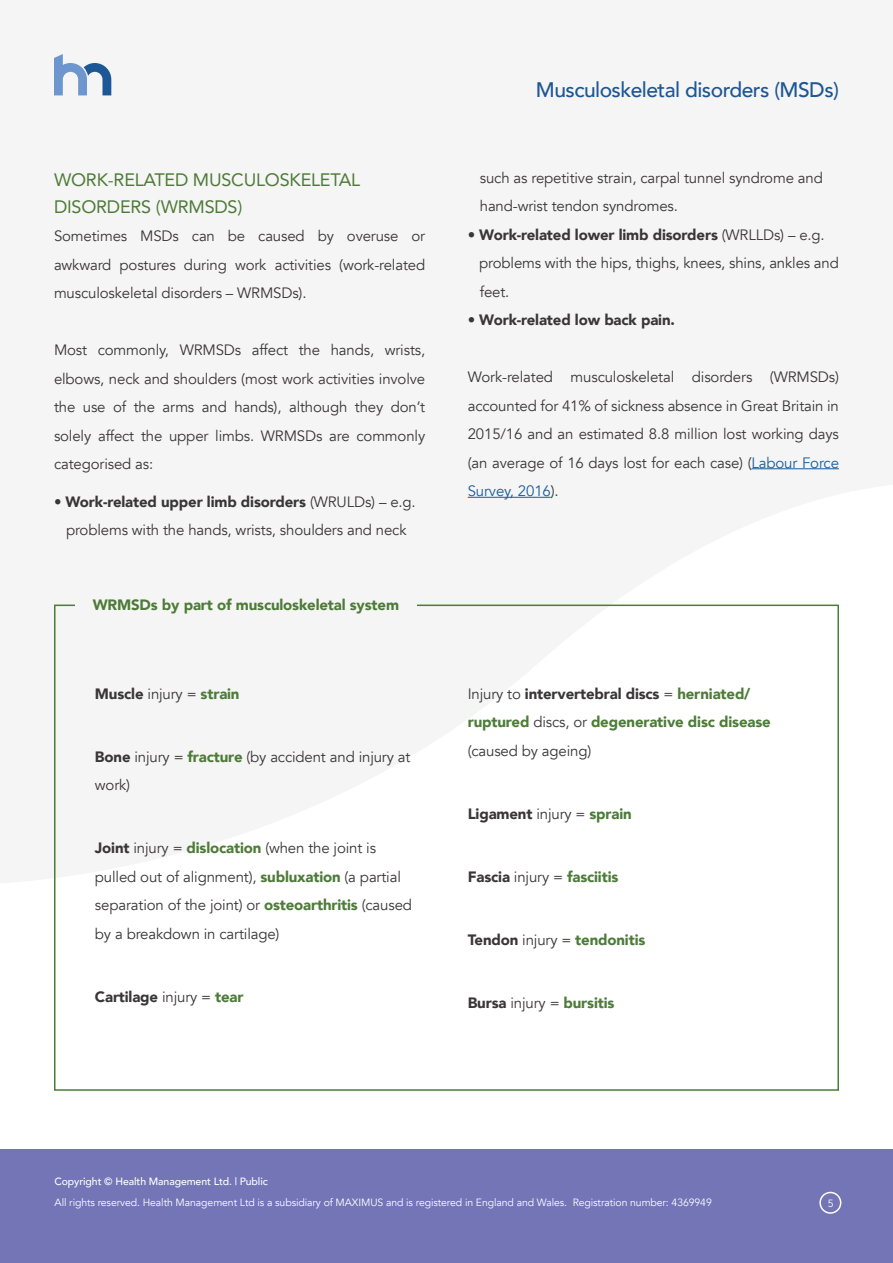
<style>
.page{position:relative;width:893px;height:1263px;background:#fff}
.page>*{position:absolute;margin:0;border:0;box-sizing:border-box;transform-origin:0 0}
.t1{font:500 21px "Avenir";letter-spacing:-.025em;color:#1e5795}
.t2{font:18px/27px "Avenir";letter-spacing:-.01em;color:#4d7b38}
.t3{font:15px/28.5px "Avenir";letter-spacing:-.01em;color:#393637}
.t4{font:900 15px/28.5px "Avenir";letter-spacing:-.01em;color:#4d7b38}
.t5{font:900 15px "Avenir";letter-spacing:-.01em;color:#393637}
.t6{font:10.5px "Avenir";letter-spacing:-.01em;color:#fff}
.t7{font:500 10.5px "Avenir";letter-spacing:-.01em;color:#fff}
.t8{font:10.5px "Museo Sans 300";color:#fff}
.s1{font-weight:900}
.s2{font-weight:900;color:#4d7b38}
.s3{font-weight:400}
.s4{color:#4d7b38}
.s5{color:#175d9e}
.s6{font-weight:400;color:#393637}
.s7{color:#393637}
</style>
<div class="page">
<div style="left:0;top:1149px;width:893px;height:114px;background:#7375b7"></div>
<svg style="left:54px;top:54px;width:57px;height:41px"></svg>
<div style="left:819px;top:1192px;width:22px;height:22px;border:2px solid #fff;border-radius:50%"></div>
<hr style="left:751px;top:468px;width:88px;height:1px;background:#175d9e">
<hr style="left:468px;top:497px;width:83px;height:1px;background:#175d9e">
<div style="left:75px;top:595px;width:342px;height:22px;background:#f6f5f5"></div>
<p class="t2" style="left:54px;top:165px;width:308px">WORK-RELATED MUSCULOSKELETAL<br>DISORDERS (WRMSDS)</p>
<p class="t3" style="left:54px;top:222px;width:373px;text-align:justify">Sometimes MSDs can be caused by overuse or awkward postures during work activities (work-related musculoskeletal disorders – WRMSDs).</p>
<p class="t3" style="left:54px;top:336px;width:373px;text-align:justify">Most commonly, WRMSDs affect the hands, wrists, elbows, neck and shoulders (most work activities involve the use of the arms and hands), although they don’t solely affect the upper limbs. WRMSDs are commonly categorised as:</p>
<p class="t3" style="left:54px;top:487px;width:363px;text-align:center">• <span class="s1">Work-related upper limb disorders</span> (WRULDs) – e.g. problems with the hands, wrists, shoulders and neck</p>
<p class="t4" style="left:93px;top:590px;width:308px">WRMSDs by part of musculoskeletal system</p>
<p class="t3" style="left:95px;top:679px;width:146px"><span class="s1">Muscle</span> injury = <span class="s2">strain</span></p>
<p class="t3" style="left:95px;top:742px;width:317px"><span class="s1">Bone</span> injury = <span class="s2">fracture</span> (by accident and injury at work)</p>
<p class="t3" style="left:95px;top:834px;width:319px"><span class="s1">Joint</span> injury = <span class="s2">dislocation</span> (when the joint is pulled out of alignment), <span class="s2">subluxation</span> (a partial separation of the joint) or <span class="s2">osteoarthritis</span> (caused by a breakdown in cartilage)</p>
<p class="t5" style="left:95px;top:983px;width:150px">Cartilage <span class="s3">injury =</span> <span class="s4">tear</span></p>
<h1 class="t1" style="left:536px;top:71px;width:304px">Musculoskeletal disorders (MSDs)</h1>
<p class="t3" style="left:480px;top:163px;width:345px">such as repetitive strain, carpal tunnel syndrome and hand-wrist tendon syndromes.</p>
<p class="t3" style="left:479px;top:220px;width:361px;text-indent:-11px">• <span class="s1">Work-related lower limb disorders</span> (WRLLDs) – e.g. problems with the hips, thighs, knees, shins, ankles and feet.</p>
<p class="t5" style="left:468px;top:307px;width:209px"><span class="s3">•</span> Work-related low back pain.</p>
<p class="t3" style="left:468px;top:363px;width:373px;text-align:justify">Work-related musculoskeletal disorders (WRMSDs) accounted for 41% of sickness absence in Great Britain in 2015/16 and an estimated 8.8 million lost working days (an average of 16 days lost for each case) (<span class="s5">Labour Force Survey, 2016</span>).</p>
<p class="t4" style="left:468px;top:679px;width:305px"><span class="s6">Injury to</span> <span class="s7">intervertebral discs</span> <span class="s6">=</span> herniated/ ruptured <span class="s6">discs, or</span> degenerative disc disease <span class="s6">(caused by ageing)</span></p>
<p class="t5" style="left:468px;top:800px;width:166px">Ligament <span class="s3">injury =</span> <span class="s4">sprain</span></p>
<p class="t4" style="left:468px;top:862px;width:152px"><span class="s7">Fascia</span> <span class="s6">injury =</span> fasciitis</p>
<p class="t4" style="left:468px;top:925px;width:179px"><span class="s7">Tendon</span> <span class="s6">injury =</span> tendonitis</p>
<p class="t4" style="left:468px;top:988px;width:148px"><span class="s7">Bursa</span> <span class="s6">injury =</span> bursitis</p>
<p class="t7" style="left:55px;top:1172px;width:215px">Copyright © Health Management Ltd. | Public</p>
<p class="t6" style="left:55px;top:1196px;width:659px">All rights reserved. Health Management Ltd is a subsidiary of MAXIMUS and is registered in England and Wales. Registration number: 4369949</p>
<p class="t8" style="left:828px;top:1197px;width:7px">5</p>
</div>
